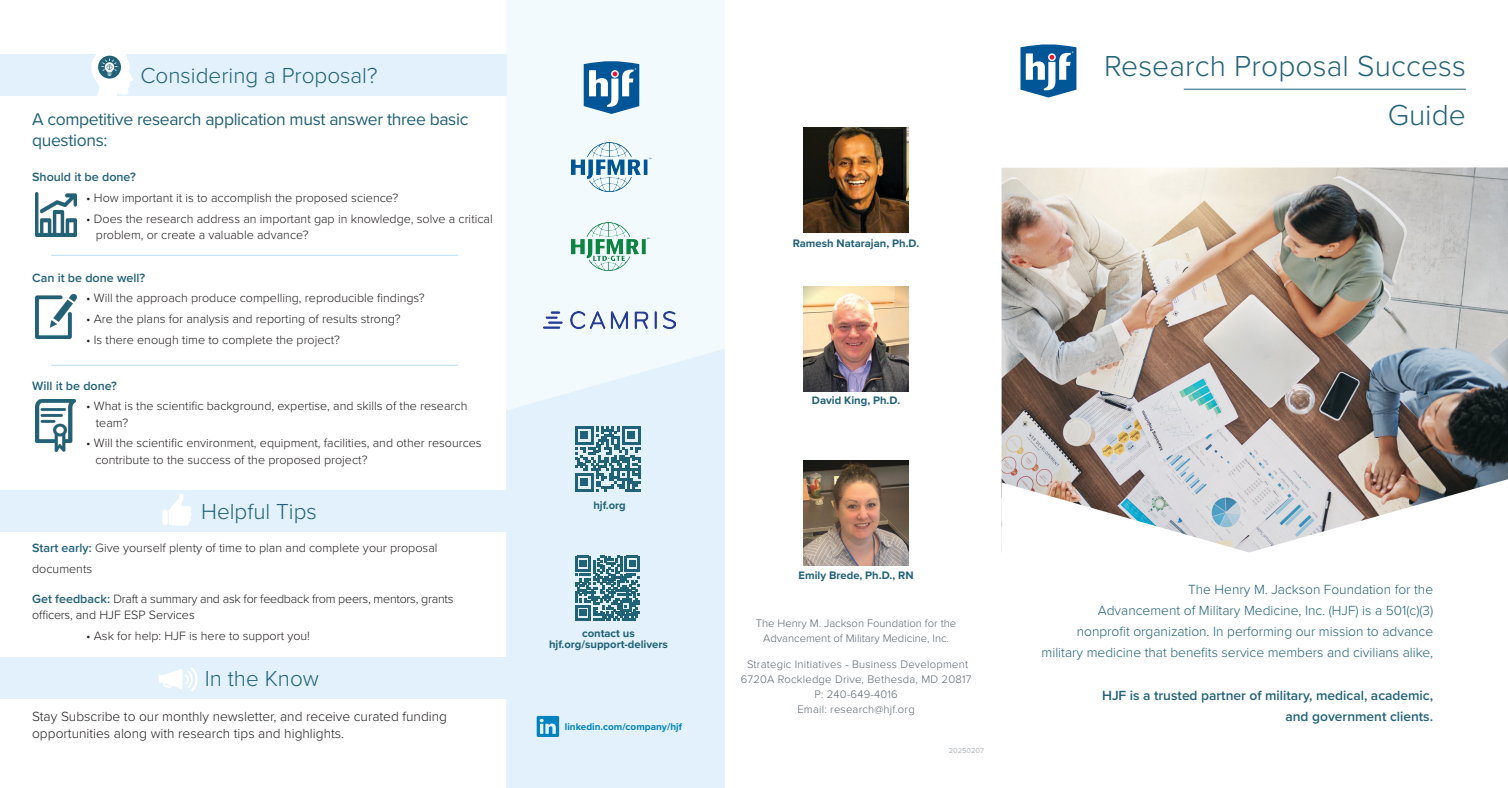
<style>
.page{position:relative;width:1508px;height:788px;background:#fff}
.page>*{position:absolute;margin:0;border:0;box-sizing:border-box;transform-origin:0 0}
.t1{font:300 30px "Proxima Nova";letter-spacing:.005em;color:#216279}
.Copy{font:300 22.5px "Proxima Nova";color:#216279}
.CopySub{font:17.5px/21px "Proxima Nova";letter-spacing:-.02em;color:#216279}
.Copy-2{font:300 13.75px/21.2px "Proxima Nova";color:#216279;text-align:right}
.NewIconBulletStyle{font:300 13.75px/17.5px "Proxima Nova";color:#231f20}
.Copy-3{font:600 13.75px/21.2px "Proxima Nova";color:#216279;text-align:right}
.NewIconBulletStyle-2{font:300 12.5px/16.2px "Proxima Nova";color:#231f20}
.NewIconBulletStyle-3{font:300 12.5px/16.2px "Proxima Nova";letter-spacing:-.02em;color:#231f20}
.CopySub-2{font:600 12.5px "Proxima Nova";color:#216279}
.Copy-4{font:300 11.25px/15px "Proxima Nova";letter-spacing:.02em;color:#5d6771;text-align:center}
.Copy-5{font:700 11.25px "Proxima Nova";color:#216279}
.Copy-6{font:300 11.25px/15px "Proxima Nova";color:#5d6771;text-align:center}
.t2{font:700 10px "Proxima Nova";color:#0083c0}
.t3{font:7.5px "Proxima Nova";color:#aeb4b8}
.s1{font-weight:600;color:#216279}
</style>
<div class="page">
<div style="left:506px;top:0;width:219px;height:788px;background:#f2fafe"></div>
<svg style="left:506px;top:349px;width:218px;height:439px;fill:#e2f1fb"></svg>
<img style="left:1001px;top:167px;width:507px;height:312px">
<hr style="left:1183px;top:89px;width:282px;height:1px;background:#216279">
<div style="left:0;top:54px;width:506px;height:42px;background:#e2f1fb"></div>
<div style="left:0;top:490px;width:506px;height:42px;background:#e2f1fb"></div>
<div style="left:0;top:657px;width:506px;height:42px;background:#e2f1fb"></div>
<img style="left:36px;top:294px;width:41px;height:44px">
<img style="left:36px;top:192px;width:41px;height:44px">
<img style="left:35px;top:400px;width:41px;height:51px">
<hr style="left:51px;top:255px;width:407px;height:1px;background:#c5e4f5">
<hr style="left:51px;top:364px;width:407px;height:2px;background:#c5e4f5">
<svg style="left:159px;top:667px;width:39px;height:24px"></svg>
<svg style="left:169px;top:493px;width:23px;height:33px"></svg>
<div style="left:162px;top:509px;width:6px;height:16px;background:#fff;border-radius:3px"></div>
<svg style="left:91px;top:54px;width:42px;height:42px"></svg>
<img style="left:803px;top:460px;width:105px;height:105px">
<img style="left:803px;top:286px;width:105px;height:105px">
<img style="left:803px;top:127px;width:105px;height:105px">
<img style="left:571px;top:143px;width:80px;height:48px">
<img style="left:543px;top:311px;width:132px;height:18px">
<img style="left:571px;top:223px;width:79px;height:47px">
<svg style="left:584px;top:61px;width:55px;height:53px"></svg>
<svg style="left:1020px;top:44px;width:56px;height:53px"></svg>
<svg style="left:575px;top:555px;width:65px;height:65px"></svg>
<svg style="left:575px;top:426px;width:65px;height:65px"></svg>
<svg style="left:537px;top:715px;width:22px;height:22px"></svg>
<svg style="left:1001px;top:479px;width:507px;height:74px"></svg>
<p class="Copy" style="left:140px;top:59px;width:238px">Considering a Proposal?</p>
<p class="CopySub" style="left:32px;top:108px;width:438px">A competitive research application must answer three basic questions:</p>
<p class="CopySub-2" style="left:32px;top:168px;width:105px">Should it be done?</p>
<p class="NewIconBulletStyle-2" style="left:86px;top:189px;width:314px">• How important it is to accomplish the proposed science?</p>
<p class="NewIconBulletStyle-2" style="left:96px;top:210px;width:398px;text-indent:-10px">• Does the research address an important gap in knowledge, solve a critical problem, or create a valuable advance?</p>
<p class="CopySub-2" style="left:32px;top:268px;width:114px">Can it be done well?</p>
<p class="NewIconBulletStyle-2" style="left:86px;top:289px;width:340px">• Will the approach produce compelling, reproducible findings?</p>
<p class="NewIconBulletStyle-2" style="left:86px;top:310px;width:316px">• Are the plans for analysis and reporting of results strong?</p>
<p class="NewIconBulletStyle-2" style="left:86px;top:331px;width:255px">• Is there enough time to complete the project?</p>
<p class="CopySub-2" style="left:32px;top:376px;width:86px">Will it be done?</p>
<p class="NewIconBulletStyle-2" style="left:96px;top:397px;width:373px;text-indent:-10px">• What is the scientific background, expertise, and skills of the research team?</p>
<p class="NewIconBulletStyle-2" style="left:95px;top:434px;width:388px;text-indent:-9px">• Will the scientific environment, equipment, facilities, and other resources contribute to the success of the proposed project?</p>
<p class="Copy" style="left:201px;top:494px;width:117px">Helpful Tips</p>
<p class="NewIconBulletStyle-2" style="left:32px;top:536px;width:407px;line-height:21.2px"><span class="s1">Start early:</span> Give yourself plenty of time to plan and complete your proposal documents</p>
<p class="NewIconBulletStyle-3" style="left:32px;top:589px;width:423px"><span class="s1">Get feedback:</span> Draft a summary and ask for feedback from peers, mentors, grants officers, and HJF ESP Services</p>
<p class="NewIconBulletStyle-2" style="left:86px;top:626px;width:225px">• Ask for help: HJF is here to support you!</p>
<p class="Copy" style="left:205px;top:661px;width:116px">In the Know</p>
<p class="NewIconBulletStyle" style="left:32px;top:706px;width:416px">Stay Subscribe to our monthly newsletter, and receive curated funding opportunities along with research tips and highlights.</p>
<p class="Copy-5" style="left:593px;top:497px;width:34px">hjf.org</p>
<p class="Copy-5" style="left:582px;top:624px;width:54px">contact us</p>
<p class="Copy-5" style="left:549px;top:635px;width:120px">hjf.org/support-delivers</p>
<p class="t2" style="left:565px;top:719px;width:119px">linkedin.com/company/hjf</p>
<p class="Copy-5" style="left:793px;top:235px;width:128px">Ramesh Natarajan, Ph.D.</p>
<p class="Copy-5" style="left:812px;top:392px;width:90px">David King, Ph.D.</p>
<p class="t1" style="left:1104px;top:44px;width:363px">Research Proposal Success</p>
<p class="t1" style="left:1387px;top:92px;width:80px">Guide</p>
<p class="Copy-5" style="left:798px;top:566px;width:117px">Emily Brede, Ph.D., RN</p>
<p class="Copy-6" style="left:756px;top:615px;width:202px">The Henry M. Jackson Foundation for the<br>Advancement of Military Medicine, Inc.</p>
<p class="Copy-4" style="left:740px;top:656px;width:232px">Strategic Initiatives - Business Development 6720A Rockledge Drive, Bethesda, MD 20817<br>P: 240-649-4016<br>Email: research@hjf.org</p>
<p class="t3" style="left:948px;top:744px;width:37px">20250207</p>
<p class="Copy-2" style="left:1041px;top:577px;width:393px">The Henry M. Jackson Foundation for the<br>Advancement of Military Medicine, Inc. (HJF) is a 501(c)(3) nonprofit organization. In performing our mission to advance military medicine that benefits service members and civilians alike,</p>
<p class="Copy-3" style="left:1102px;top:684px;width:332px">HJF is a trusted partner of military, medical, academic, and government clients.</p>
</div>
